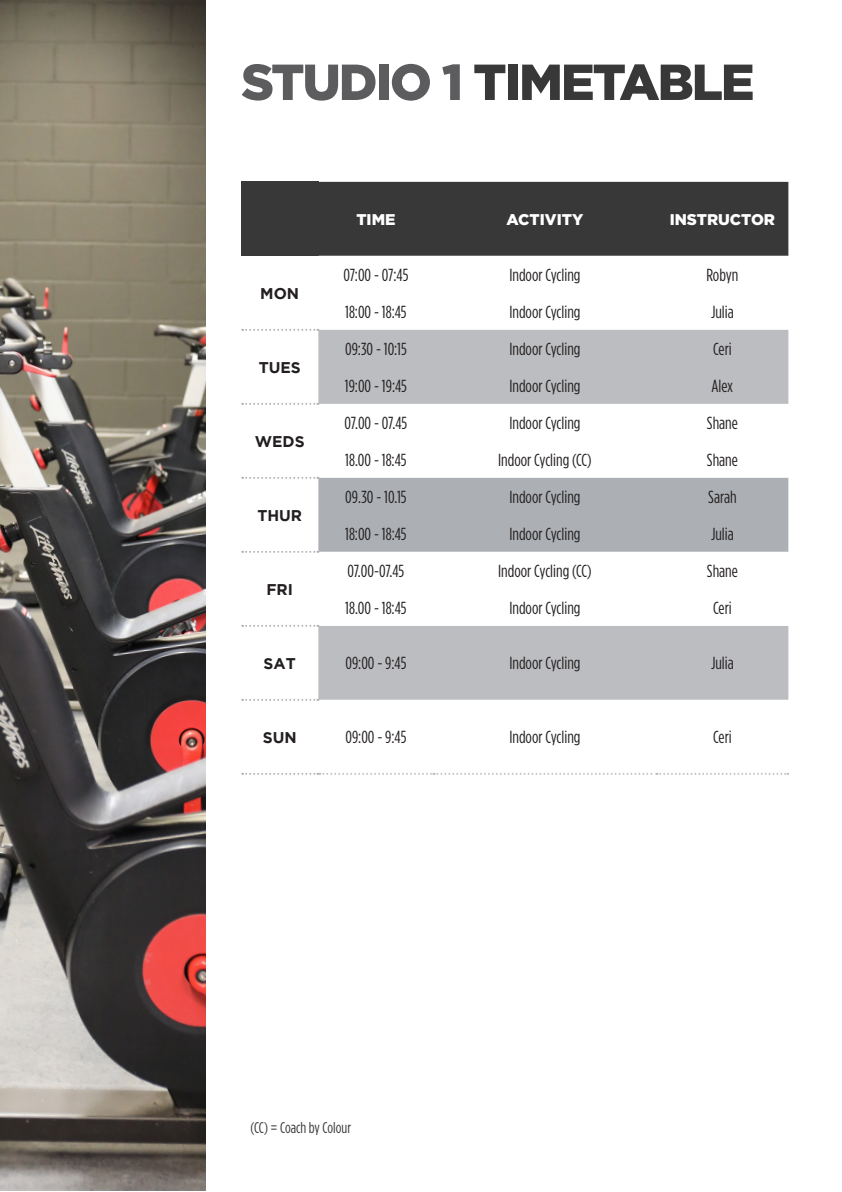
<style>
.page{position:relative;width:842px;height:1192px;background:#fff}
.page>*{position:absolute;margin:0;border:0;box-sizing:border-box;transform-origin:0 0}
.t1{font:900 50.55px "Gotham";letter-spacing:-.04em;color:#383839}
.t2{font:17.45px "Gotham Condensed";color:#231f20}
.t3{font:15.55px "Gotham Condensed";color:#383839}
.t4{font:700 15.5px "Gotham";color:#231f20}
.t5{font:900 15.5px "Gotham";color:#fff}
.s1{color:#5c5c5f}
</style>
<div class="page">
<img style="left:0;top:0;width:205px;height:1190px">
<div style="left:241px;top:182px;width:77px;height:74px;background:#383839"></div>
<div style="left:318px;top:182px;width:470px;height:74px;background:#383839"></div>
<div style="left:318px;top:330px;width:470px;height:75px;background:#bcbdc0"></div>
<svg style="left:318px;top:625px;width:470px;height:148px"></svg>
<svg style="left:242px;top:329px;width:76px;height:2px"></svg>
<svg style="left:242px;top:403px;width:76px;height:2px"></svg>
<svg style="left:242px;top:477px;width:546px;height:76px"></svg>
<svg style="left:242px;top:625px;width:76px;height:2px"></svg>
<svg style="left:242px;top:699px;width:76px;height:2px"></svg>
<svg style="left:242px;top:773px;width:546px;height:2px"></svg>
<p class="t1" style="left:241px;top:47px;width:515px"><span class="s1">STUDIO 1</span> TIMETABLE</p>
<p class="t4" style="left:260px;top:284px;width:40px">MON</p>
<p class="t4" style="left:259px;top:358px;width:44px">TUES</p>
<p class="t4" style="left:255px;top:432px;width:51px">WEDS</p>
<p class="t4" style="left:257px;top:506px;width:46px">THUR</p>
<p class="t4" style="left:266px;top:580px;width:28px">FRI</p>
<p class="t5" style="left:356px;top:209px;width:41px">TIME</p>
<p class="t5" style="left:507px;top:209px;width:78px">ACTIVITY</p>
<p class="t5" style="left:670px;top:209px;width:107px">INSTRUCTOR</p>
<p class="t2" style="left:343px;top:265px;width:67px">07:00 - 07:45</p>
<p class="t2" style="left:509px;top:265px;width:73px">Indoor Cycling</p>
<p class="t2" style="left:706px;top:265px;width:33px">Robyn</p>
<p class="t2" style="left:345px;top:302px;width:63px">18:00 - 18:45</p>
<p class="t2" style="left:509px;top:302px;width:73px">Indoor Cycling</p>
<p class="t2" style="left:711px;top:302px;width:24px">Julia</p>
<p class="t2" style="left:345px;top:339px;width:63px">09:30 - 10:15</p>
<p class="t2" style="left:509px;top:339px;width:73px">Indoor Cycling</p>
<p class="t2" style="left:713px;top:339px;width:20px">Ceri</p>
<p class="t2" style="left:345px;top:376px;width:64px">19:00 - 19:45</p>
<p class="t2" style="left:509px;top:376px;width:73px">Indoor Cycling</p>
<p class="t2" style="left:711px;top:376px;width:23px">Alex</p>
<p class="t2" style="left:345px;top:413px;width:64px">07.00 - 07.45</p>
<p class="t2" style="left:509px;top:413px;width:73px">Indoor Cycling</p>
<p class="t2" style="left:707px;top:413px;width:32px">Shane</p>
<p class="t2" style="left:345px;top:450px;width:63px">18.00 - 18:45</p>
<p class="t2" style="left:498px;top:450px;width:95px">Indoor Cycling (CC)</p>
<p class="t2" style="left:707px;top:450px;width:32px">Shane</p>
<p class="t2" style="left:345px;top:487px;width:63px">09.30 - 10.15</p>
<p class="t2" style="left:509px;top:487px;width:73px">Indoor Cycling</p>
<p class="t2" style="left:708px;top:487px;width:30px">Sarah</p>
<p class="t2" style="left:345px;top:524px;width:63px">18:00 - 18:45</p>
<p class="t2" style="left:509px;top:524px;width:73px">Indoor Cycling</p>
<p class="t2" style="left:711px;top:524px;width:24px">Julia</p>
<p class="t2" style="left:347px;top:561px;width:58px">07.00-07.45</p>
<p class="t2" style="left:498px;top:561px;width:95px">Indoor Cycling (CC)</p>
<p class="t2" style="left:707px;top:561px;width:32px">Shane</p>
<p class="t2" style="left:345px;top:598px;width:63px">18.00 - 18:45</p>
<p class="t2" style="left:509px;top:598px;width:73px">Indoor Cycling</p>
<p class="t2" style="left:713px;top:598px;width:20px">Ceri</p>
<p class="t4" style="left:264px;top:654px;width:34px">SAT</p>
<p class="t2" style="left:345px;top:654px;width:63px">09:00 - 9:45</p>
<p class="t2" style="left:509px;top:654px;width:73px">Indoor Cycling</p>
<p class="t2" style="left:711px;top:654px;width:24px">Julia</p>
<p class="t4" style="left:263px;top:728px;width:35px">SUN</p>
<p class="t2" style="left:345px;top:728px;width:63px">09:00 - 9:45</p>
<p class="t2" style="left:509px;top:728px;width:73px">Indoor Cycling</p>
<p class="t2" style="left:713px;top:728px;width:20px">Ceri</p>
<p class="t3" style="left:251px;top:1119px;width:102px">(CC) = Coach by Colour</p>
</div>
